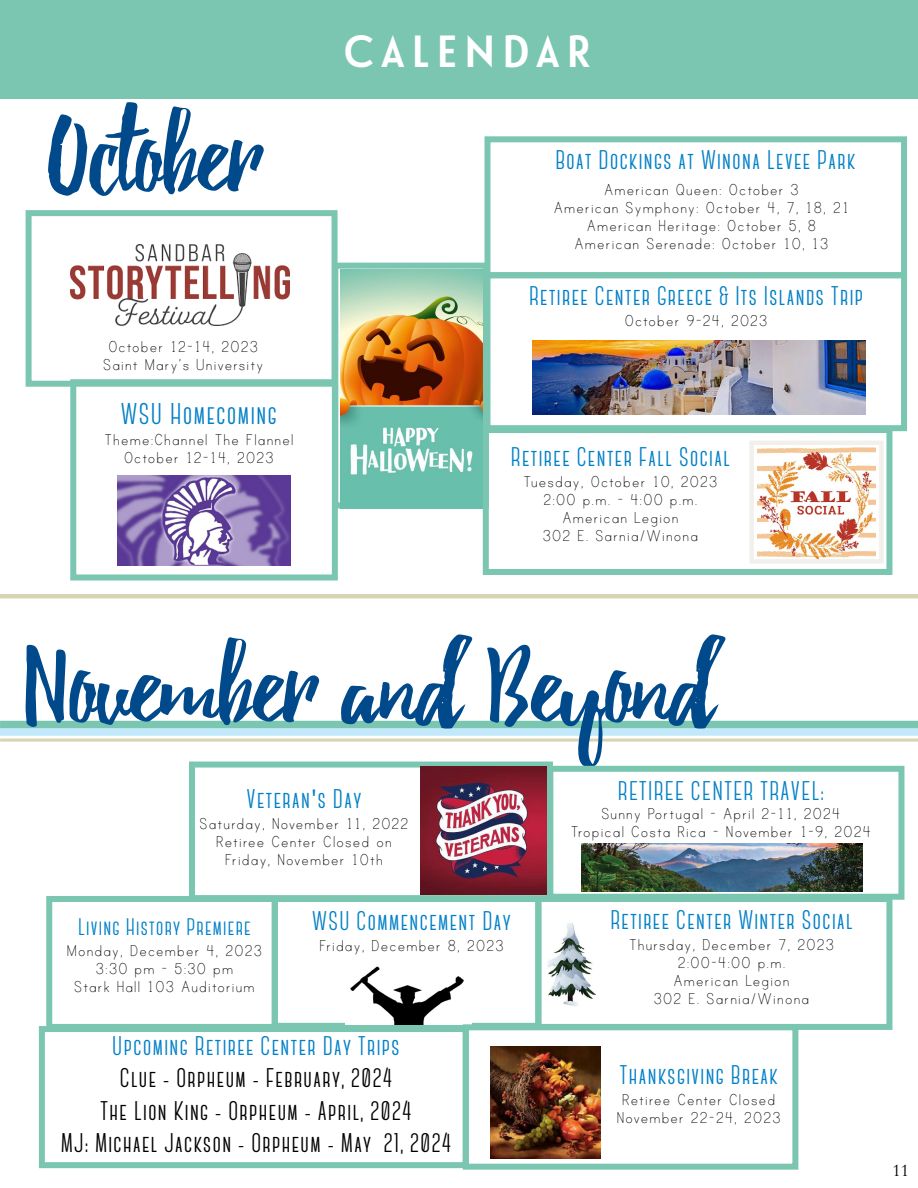
<style>
.page{position:relative;width:918px;height:1188px;background:#fff}
.page>*{position:absolute;margin:0;border:0;box-sizing:border-box;transform-origin:0 0}
.t1{font:112.5px "Debby";color:#004a8b}
.t2{font:45px "Le Havre Layers Primary";color:#fff}
.t3{font:700 30px "Canter";letter-spacing:.05em;color:#0080c7}
.t4{font:700 27px "Canter";letter-spacing:.05em;color:#0080c7}
.t5{font:700 27px/32.4px "Canter";letter-spacing:.05em;color:#000;text-align:center}
.t6{font:700 24px "Canter";letter-spacing:.05em;color:#0080c7}
.t7{font:18px/18px "Print Clearly";letter-spacing:.03em;color:#000;text-align:center}
.t8{font:18px "Garamond";color:#000}
.s1{font-family:"Myriad Pro";font-weight:400}
</style>
<div class="page">
<hr style="left:0;top:594px;width:918px;height:4px;background:#d8d4b3">
<div style="left:70px;top:379px;width:268px;height:201px;border:6px solid #7bc6b0"></div>
<div style="left:189px;top:762px;width:364px;height:139px;border:6px solid #7bc6b0"></div>
<div style="left:46px;top:896px;width:232px;height:134px;border:6px solid #7bc6b0"></div>
<div style="left:0;top:0;width:918px;height:98px;background:#7bc6b0"></div>
<div style="left:332px;top:263px;width:157px;height:245px;border:6px solid #7bc6b0"></div>
<div style="left:26px;top:210px;width:312px;height:177px;border:6px solid #7bc6b0"></div>
<div style="left:39px;top:1026px;width:430px;height:142px;border:6px solid #7bc6b0"></div>
<div style="left:0;top:728px;width:918px;height:8px;background:#c1e8fb"></div>
<hr style="left:0;top:739px;width:918px;height:3px;background:#d8d4b3">
<div style="left:0;top:721px;width:918px;height:7px;background:#7bc6b0"></div>
<div style="left:272px;top:896px;width:269px;height:133px;border:6px solid #7bc6b0"></div>
<img style="left:117px;top:475px;width:174px;height:91px">
<div style="left:483px;top:427px;width:409px;height:148px;border:6px solid #7bc6b0"></div>
<div style="left:484px;top:136px;width:423px;height:142px;border:6px solid #7bc6b0"></div>
<div style="left:535px;top:896px;width:357px;height:134px;border:6px solid #7bc6b0"></div>
<img style="left:547px;top:923px;width:48px;height:84px">
<img style="left:340px;top:270px;width:143px;height:239px">
<img style="left:346px;top:966px;width:126px;height:58px">
<img style="left:421px;top:767px;width:125px;height:127px">
<div style="left:484px;top:272px;width:423px;height:159px;border:6px solid #7bc6b0"></div>
<img style="left:70px;top:245px;width:219px;height:81px">
<div style="left:463px;top:1024px;width:335px;height:146px;border:6px solid #7bc6b0"></div>
<img style="left:757px;top:447px;width:119px;height:112px">
<div style="left:749px;top:441px;width:135px;height:123px;border:4px solid #f1f0ec"></div>
<img style="left:533px;top:340px;width:332px;height:75px">
<img style="left:490px;top:1046px;width:110px;height:112px">
<div style="left:547px;top:766px;width:357px;height:134px;border:6px solid #7bc6b0"></div>
<img style="left:582px;top:843px;width:281px;height:48px">
<h1 class="t1" style="left:48px;top:87px;width:214px">October</h1>
<p class="t7" style="left:103px;top:337px;width:162px;text-align:left">October 12-14, 2023<br>Saint Mary’s University</p>
<h3 class="t3" style="left:121px;top:399px;width:157px">WSU Homecoming</h3>
<p class="t7" style="left:104px;top:431px;width:191px">Theme:Channel The Flannel<br>October 12-14, 2023</p>
<h2 class="t2" style="left:340px;top:27px;width:255px">CALENDAR</h2>
<h3 class="t4" style="left:555px;top:146px;width:301px">Boat Dockings at Winona Levee Park</h3>
<p class="t7" style="left:553px;top:181px;width:297px">American Queen: October 3<br>American Symphony: October 4, 7, 18, 21<br>American Heritage: October 5, 8<br>American Serenade: October 10, 13</p>
<h3 class="t4" style="left:529px;top:282px;width:335px">Retiree Center Greece &amp; Its Islands Trip</h3>
<p class="t7" style="left:624px;top:312px;width:145px">October 9-24, 2023</p>
<h3 class="t4" style="left:511px;top:443px;width:220px">Retiree Center Fall Social</h3>
<p class="t7" style="left:523px;top:473px;width:196px">Tuesday, October 10, 2023<br>2:00 p.m. - 4:00 p.m.<br>American Legion<br>302 E. Sarnia/Winona</p>
<h1 class="t1" style="left:26px;top:618px;width:691px">November and Beyond</h1>
<h3 class="t4" style="left:247px;top:785px;width:116px">Veteran<span class="s1">'</span>s Day</h3>
<p class="t7" style="left:199px;top:815px;width:211px">Saturday, November 11, 2022<br>Retiree Center Closed on<br>Friday, November 10th</p>
<h3 class="t6" style="left:78px;top:915px;width:174px">Living History Premiere</h3>
<p class="t7" style="left:67px;top:942px;width:197px">Monday, December 4, 2023<br>3:30 pm - 5:30 pm<br>Stark Hall 103 Auditorium</p>
<h3 class="t4" style="left:312px;top:907px;width:200px">WSU Commencement Day</h3>
<p class="t7" style="left:319px;top:936px;width:187px">Friday, December 8, 2023</p>
<h3 class="t4" style="left:618px;top:778px;width:207px">RETIREE CENTER TRAVEL:</h3>
<p class="t7" style="left:570px;top:804px;width:302px">Sunny Portugal - April 2-11, 2024<br>Tropical Costa Rica - November 1-9, 2024</p>
<h3 class="t4" style="left:610px;top:906px;width:244px">Retiree Center Winter Social</h3>
<p class="t7" style="left:629px;top:935px;width:207px">Thursday, December 7, 2023<br>2:00-4:00 p.m.<br>American Legion<br>302 E. Sarnia/Winona</p>
<h3 class="t4" style="left:112px;top:1032px;width:289px">Upcoming Retiree Center Day Trips</h3>
<h3 class="t5" style="left:61px;top:1062px;width:392px">Clue - Orpheum - February, 2024<br>The Lion King - Orpheum - April, 2024<br>MJ: Michael Jackson - Orpheum - May 21, 2024</h3>
<h3 class="t4" style="left:620px;top:1061px;width:159px">Thanksgiving Break</h3>
<p class="t7" style="left:617px;top:1090px;width:166px">Retiree Center Closed<br>November 22-24, 2023</p>
<p class="t8" style="left:892px;top:1158px;width:18px">11</p>
</div>
